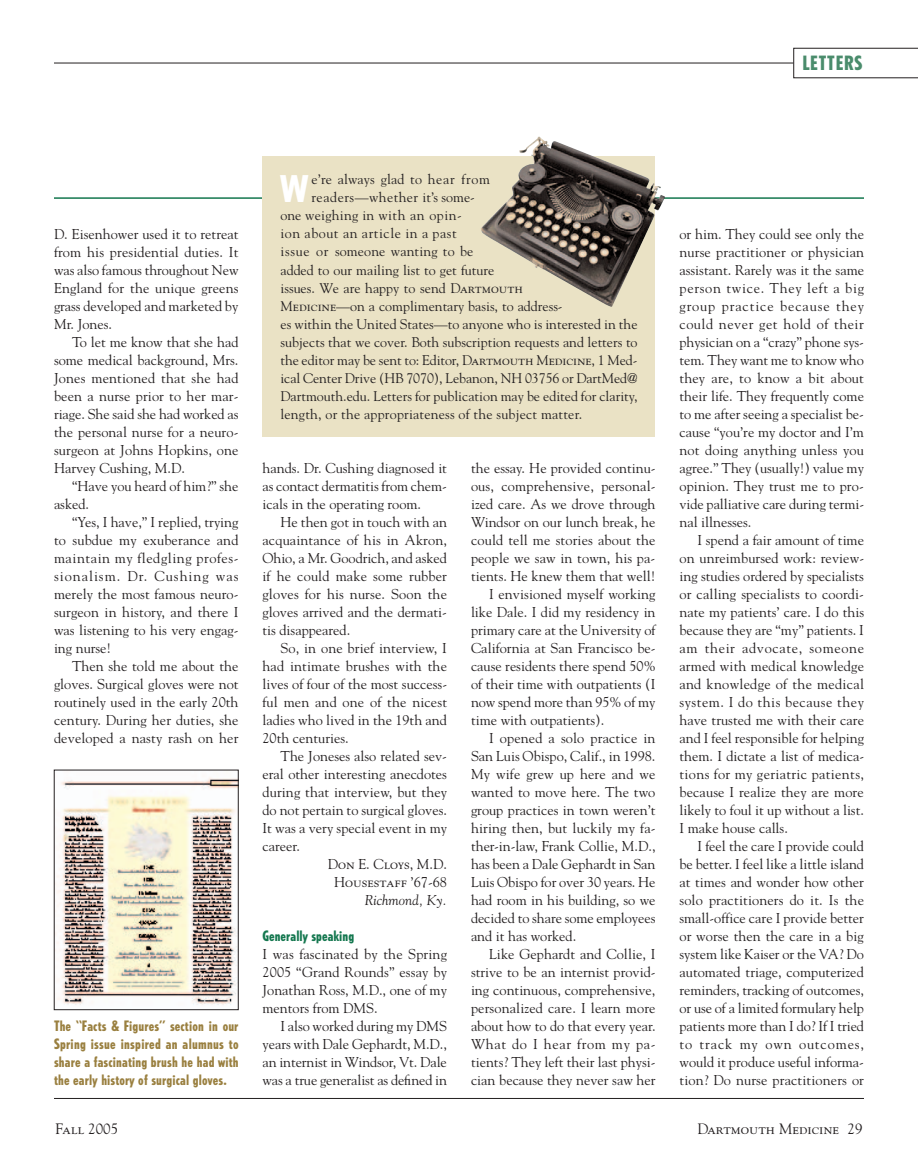
<style>
.page{position:relative;width:918px;height:1175px;background:#fff}
.page>*{position:absolute;margin:0;border:0;box-sizing:border-box;transform-origin:0 0}
.t1{font:800 condensed 36.45px "Tempo";color:#fff}
.t2{font:800 condensed 19.5px "Tempo";letter-spacing:.05em;color:#4a8c6c}
.t3{font:15px "Goudy SC";color:#231f20}
.t4{font:14.25px/18px "Goudy";color:#231f20;text-align:justify}
.t5{font:800 condensed 14.25px/18px "Tempo";letter-spacing:.01em;color:#9a8040;text-align:justify}
.t6{font:14.25px/18px "Goudy SC";color:#231f20;text-align:center}
.t7{font:14.25px "Goudy";letter-spacing:.045em;color:#231f20}
.t8{font:800 condensed 14.25px "Tempo";letter-spacing:.005em;color:#14774f}
.t9{font:italic 14.25px "Goudy";color:#231f20}
.t10{font:13.95px "Goudy";color:#231f20}
.t11{font:13.95px "Goudy";letter-spacing:.03em;color:#231f20}
.t12{font:13.95px "Goudy";letter-spacing:.02em;color:#231f20}
.t13{font:13.95px "Goudy";letter-spacing:.04em;color:#231f20}
.s1{font-family:"Goudy SC"}
.s2{font-family:"Goudy"}
</style>
<div class="page">
<hr style="left:54px;top:1098px;width:810px;height:1px;background:#231f20">
<hr style="left:54px;top:63px;width:740px;height:1px;background:#231f20">
<svg style="left:794px;top:48px;width:124px;height:30px"></svg>
<hr style="left:54px;top:197px;width:810px;height:2px;background:#14774f">
<div style="left:262px;top:156px;width:394px;height:280px;background:#eae2c5"></div>
<img style="left:481px;top:136px;width:184px;height:171px">
<img style="left:57px;top:777px;width:180px;height:228px">
<div style="left:54px;top:770px;width:185px;height:240px;border:1px solid #231f20"></div>
<h2 class="t2" style="left:802px;top:55px;width:62px">LETTERS</h2>
<p class="t4" style="left:54px;top:225px;width:186px">D. Eisenhower used it to retreat from his presidential duties. It was also famous throughout New England for the unique greens grass developed and marketed by Mr. Jones.</p>
<p class="t4" style="left:54px;top:333px;width:186px;text-indent:18px">To let me know that she had some medical background, Mrs.<br>Jones mentioned that she had been a nurse prior to her mar&shy;riage. She said she had worked as the personal nurse for a neuro&shy;surgeon at Johns Hopkins, one Harvey Cushing, M.D.</p>
<p class="t4" style="left:54px;top:477px;width:186px;text-indent:18px">“Have you heard of him?” she asked.</p>
<p class="t4" style="left:54px;top:513px;width:186px;text-indent:18px">“Yes, I have,” I replied, trying to subdue my exuberance and maintain my fledgling profes&shy;sionalism. Dr. Cushing was merely the most famous neuro&shy;surgeon in history, and there I was listening to his very engag&shy;ing nurse!</p>
<p class="t4" style="left:54px;top:657px;width:186px;text-indent:18px">Then she told me about the gloves. Surgical gloves were not routinely used in the early 20th century. During her duties, she developed a nasty rash on her</p>
<p class="t5" style="left:54px;top:1017px;width:186px">The “Facts &amp; Figures” section in our Spring issue inspired an alumnus to share a fascinating brush he had with the early history of surgical gloves.</p>
<h1 class="t1" style="left:281px;top:175px;width:29px">W</h1>
<p class="t10" style="left:311px;top:171px;width:180px">e’re always glad to hear from</p>
<p class="t11" style="left:311px;top:189px;width:165px">readers—whether it’s some-</p>
<p class="t12" style="left:281px;top:207px;width:183px">one weighing in with an opin-</p>
<p class="t13" style="left:281px;top:225px;width:178px">ion about an article in a past</p>
<p class="t10" style="left:281px;top:243px;width:195px">issue or someone wanting to be</p>
<p class="t10" style="left:281px;top:261px;width:215px">added to our mailing list to get future</p>
<p class="t10" style="left:281px;top:279px;width:244px">issues. We are happy to send <span class="s1">Dartmouth</span></p>
<p class="t10" style="left:281px;top:297px;width:284px"><span class="s1">Medicine</span>—on a complimentary basis, to address-</p>
<p class="t10" style="left:281px;top:315px;width:359px">es within the United States—to anyone who is interested in the</p>
<p class="t10" style="left:281px;top:333px;width:359px">subjects that we cover. Both subscription requests and letters to</p>
<p class="t10" style="left:281px;top:351px;width:358px">the editor may be sent to: Editor, <span class="s1">Dartmouth Medicine</span>, 1 Med-</p>
<p class="t10" style="left:280px;top:369px;width:358px">ical Center Drive (HB 7070), Lebanon, NH 03756 or DartMed@</p>
<p class="t10" style="left:280px;top:387px;width:359px">Dartmouth.edu. Letters for publication may be edited for clarity,</p>
<p class="t10" style="left:280px;top:405px;width:303px">length, or the appropriateness of the subject matter.</p>
<p class="t4" style="left:263px;top:459px;width:186px">hands. Dr. Cushing diagnosed it as contact dermatitis from chem&shy;icals in the operating room.</p>
<p class="t4" style="left:263px;top:513px;width:186px;text-indent:18px">He then got in touch with an acquaintance of his in Akron, Ohio, a Mr. Goodrich, and asked if he could make some rubber gloves for his nurse. Soon the gloves arrived and the dermati&shy;tis disappeared.</p>
<p class="t4" style="left:263px;top:639px;width:186px;text-indent:18px">So, in one brief interview, I had intimate brushes with the lives of four of the most success&shy;ful men and one of the nicest ladies who lived in the 19th and 20th centuries.</p>
<p class="t4" style="left:263px;top:747px;width:186px;text-indent:18px">The Joneses also related sev&shy;eral other interesting anecdotes during that interview, but they do not pertain to surgical gloves.<br>It was a very special event in my career.</p>
<p class="t6" style="left:328px;top:856px;width:121px">Don E. Cloys, M.D.<br>Housestaff ’<span class="s2">67-68</span></p>
<p class="t9" style="left:365px;top:891px;width:84px">Richmond, Ky.</p>
<p class="t8" style="left:262px;top:930px;width:93px">Generally speaking</p>
<p class="t4" style="left:262px;top:945px;width:186px">I was fascinated by the Spring 2005 “Grand Rounds” essay by Jonathan Ross, M.D., one of my mentors from DMS.</p>
<p class="t4" style="left:262px;top:1017px;width:186px;text-indent:18px">I also worked during my DMS years with Dale Gephardt, M.D., an internist in Windsor, Vt. Dale was a true generalist as defined in</p>
<p class="t4" style="left:471px;top:459px;width:186px">the essay. He provided continu-</p>
<p class="t4" style="left:471px;top:477px;width:186px">ous, comprehensive, personal-</p>
<p class="t4" style="left:471px;top:495px;width:186px">ized care. As we drove through</p>
<p class="t4" style="left:471px;top:513px;width:186px">Windsor on our lunch break, he</p>
<p class="t4" style="left:471px;top:531px;width:186px">could tell me stories about the</p>
<p class="t4" style="left:471px;top:549px;width:186px">people we saw in town, his pa-</p>
<p class="t4" style="left:471px;top:567px;width:186px">tients. He knew them that well!</p>
<p class="t4" style="left:489px;top:585px;width:168px">I envisioned myself working</p>
<p class="t4" style="left:471px;top:603px;width:186px">like Dale. I did my residency in</p>
<p class="t4" style="left:471px;top:621px;width:186px">primary care at the University of</p>
<p class="t4" style="left:471px;top:639px;width:186px">California at San Francisco be-</p>
<p class="t4" style="left:471px;top:657px;width:186px">cause residents there spend 50%</p>
<p class="t4" style="left:471px;top:675px;width:186px">of their time with outpatients (I</p>
<p class="t4" style="left:471px;top:693px;width:186px">now spend more than 95% of my</p>
<p class="t4" style="left:471px;top:711px;width:135px">time with outpatients).</p>
<p class="t4" style="left:489px;top:729px;width:168px">I opened a solo practice in</p>
<p class="t4" style="left:471px;top:747px;width:186px">San Luis Obispo, Calif., in 1998.</p>
<p class="t4" style="left:471px;top:765px;width:186px">My wife grew up here and we</p>
<p class="t4" style="left:471px;top:783px;width:186px">wanted to move here. The two</p>
<p class="t4" style="left:471px;top:801px;width:186px">group practices in town weren’t</p>
<p class="t4" style="left:471px;top:819px;width:186px">hiring then, but luckily my fa-</p>
<p class="t4" style="left:471px;top:837px;width:186px">ther-in-law, Frank Collie, M.D.,</p>
<p class="t4" style="left:471px;top:855px;width:186px">has been a Dale Gephardt in San</p>
<p class="t4" style="left:471px;top:873px;width:186px">Luis Obispo for over 30 years. He</p>
<p class="t4" style="left:471px;top:891px;width:186px">had room in his building, so we</p>
<p class="t4" style="left:471px;top:909px;width:186px">decided to share some employees</p>
<p class="t4" style="left:471px;top:927px;width:107px">and it has worked.</p>
<p class="t4" style="left:489px;top:945px;width:168px">Like Gephardt and Collie, I</p>
<p class="t4" style="left:471px;top:963px;width:186px">strive to be an internist provid-</p>
<p class="t4" style="left:471px;top:981px;width:186px">ing continuous, comprehensive,</p>
<p class="t4" style="left:471px;top:999px;width:186px">personalized care. I learn more</p>
<p class="t4" style="left:471px;top:1017px;width:186px">about how to do that every year.</p>
<p class="t7" style="left:471px;top:1035px;width:186px">What do I hear from my pa-</p>
<p class="t4" style="left:471px;top:1053px;width:186px">tients? They left their last physi-</p>
<p class="t4" style="left:471px;top:1071px;width:186px">cian because they never saw her</p>
<p class="t4" style="left:680px;top:225px;width:186px">or him. They could see only the nurse practitioner or physician assistant. Rarely was it the same person twice. They left a big group practice because they could never get hold of their physician on a “crazy” phone sys&shy;tem. They want me to know who they are, to know a bit about their life. They frequently come to me after seeing a specialist be&shy;cause “you’re my doctor and I’m not doing anything unless you agree.” They (usually!) value my opinion. They trust me to pro&shy;vide palliative care during termi&shy;nal illnesses.</p>
<p class="t4" style="left:680px;top:531px;width:186px;text-indent:18px">I spend a fair amount of time on unreimbursed work: review&shy;ing studies ordered by specialists or calling specialists to coordi&shy;nate my patients’ care. I do this because they are “my” patients. I am their advocate, someone armed with medical knowledge and knowledge of the medical system. I do this because they have trusted me with their care and I feel responsible for helping them. I dictate a list of medica&shy;tions for my geriatric patients, because I realize they are more likely to foul it up without a list.<br>I make house calls.</p>
<p class="t4" style="left:680px;top:837px;width:186px;text-indent:18px">I feel the care I provide could be better. I feel like a little island at times and wonder how other solo practitioners do it. Is the small-office care I provide better or worse then the care in a big system like Kaiser or the VA? Do automated triage, computerized reminders, tracking of outcomes, or use of a limited formulary help patients more than I do? If I tried to track my own outcomes, would it produce useful informa&shy;tion? Do nurse practitioners or</p>
<p class="t3" style="left:56px;top:1122px;width:64px">Fall <span class="s2">2005</span></p>
<p class="t3" style="left:697px;top:1122px;width:167px">Dartmouth Medicine <span class="s2">29</span></p>
</div>
